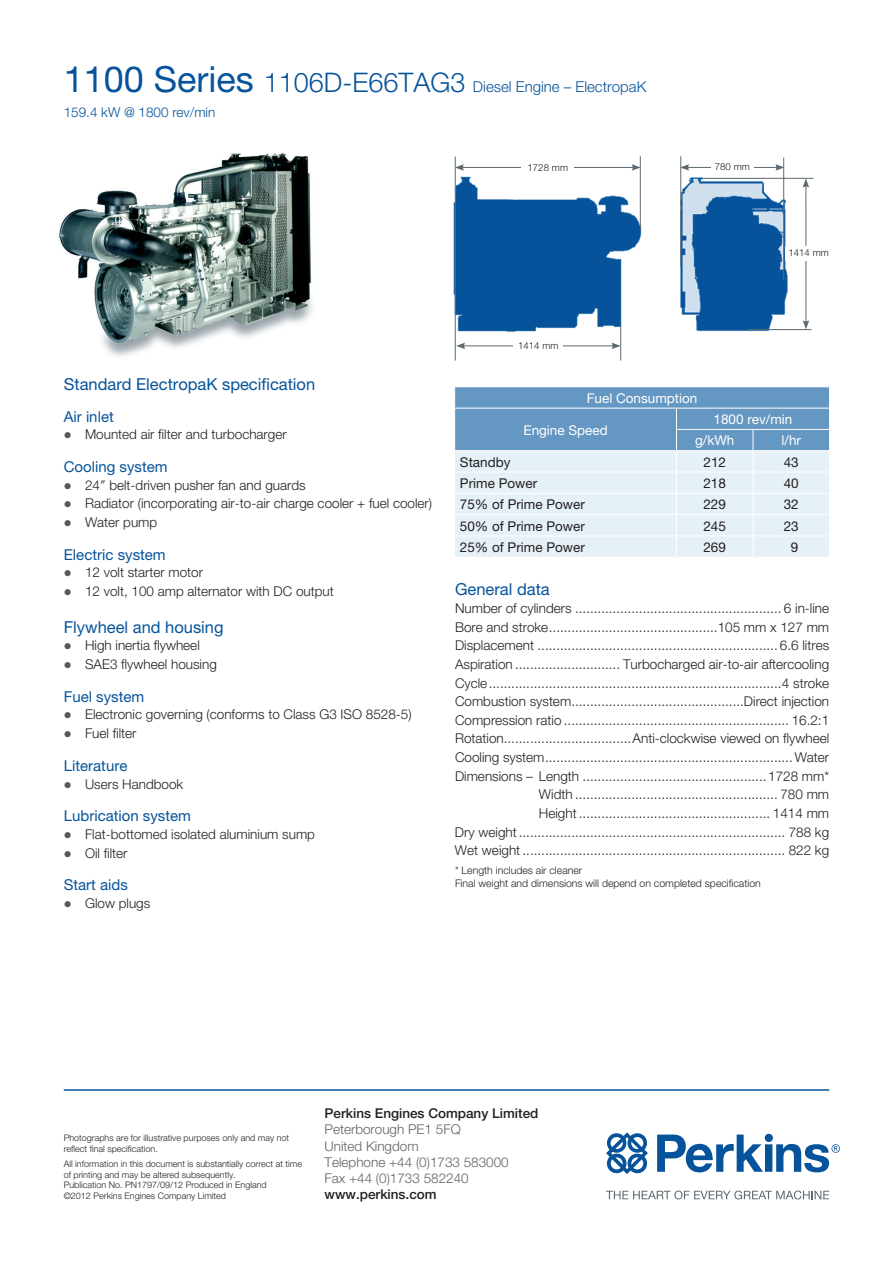
<style>
.page{position:relative;width:893px;height:1263px;background:#fff}
.page>*{position:absolute;margin:0;border:0;box-sizing:border-box;transform-origin:0 0}
.t1{font:16.5px "Helvetica Neue";color:#06539b}
.t2{font:15px "Helvetica Neue";color:#06539b}
.t3{font:300 15px "Helvetica Neue";color:#06539b}
.t4{font:300 13.5px/18.6px "Helvetica Neue";color:#231f20;text-align:right}
.t5{font:13.5px "Helvetica Neue";color:#231f20}
.t6{font:300 13.5px/16.2px "Helvetica Neue";color:#636366}
.t7{font:13.5px/21.3px "Helvetica Neue";color:#fff}
.t8{font:500 13.5px "Helvetica Neue";color:#231f20}
.t9{font:300 13.5px "Helvetica Neue";color:#06539b}
.t10{font:300 10.5px/12.6px "Helvetica Neue";color:#231f20}
.t11{font:300 9.6px "Helvetica Neue";color:#231f20}
.t12{font:300 9px/10.8px "Helvetica Neue";color:#231f20}
.s1{font-weight:400;font-size:36px}
.s2{font-size:27px}
.s3{color:#57585a}
</style>
<div class="page">
<svg style="left:606px;top:1190px;width:223px;height:9px"></svg>
<svg style="left:606px;top:1132px;width:42px;height:42px"></svg>
<svg style="left:657px;top:1134px;width:183px;height:38px"></svg>
<img style="left:58px;top:153px;width:255px;height:204px">
<hr style="left:64px;top:1089px;width:765px;height:2px;background:#06539b">
<svg style="left:454px;top:387px;width:376px;height:170px;background:#b9d0e4"></svg>
<img style="left:453px;top:173px;width:189px;height:179px">
<img style="left:680px;top:173px;width:117px;height:159px">
<hr style="left:462px;top:167px;width:172px;height:1px;background:#5d6a71">
<svg style="left:456px;top:164px;width:8px;height:7px"></svg>
<svg style="left:632px;top:164px;width:8px;height:7px"></svg>
<div style="left:522px;top:162px;width:52px;height:17px;background:#fff"></div>
<hr style="left:455px;top:156px;width:1px;height:205px;background:#5d6a71">
<hr style="left:640px;top:156px;width:1px;height:74px;background:#5d6a71">
<hr style="left:463px;top:346px;width:151px;height:1px;background:#5d6a71">
<svg style="left:456px;top:343px;width:9px;height:6px"></svg>
<svg style="left:612px;top:343px;width:8px;height:6px"></svg>
<hr style="left:748px;top:329px;width:63px;height:1px;background:#5d6a71">
<hr style="left:703px;top:178px;width:110px;height:1px;background:#5d6a71">
<hr style="left:680px;top:156px;width:1px;height:111px;background:#5d6a71">
<hr style="left:806px;top:185px;width:1px;height:138px;background:#5d6a71">
<svg style="left:803px;top:178px;width:6px;height:10px"></svg>
<svg style="left:803px;top:320px;width:6px;height:9px"></svg>
<div style="left:785px;top:247px;width:47px;height:14px;background:#fff"></div>
<hr style="left:783px;top:157px;width:1px;height:123px;background:#5d6a71">
<hr style="left:687px;top:167px;width:91px;height:1px;background:#5d6a71">
<svg style="left:680px;top:164px;width:9px;height:7px"></svg>
<svg style="left:775px;top:164px;width:9px;height:7px"></svg>
<div style="left:711px;top:161px;width:42px;height:13px;background:#fff"></div>
<div style="left:514px;top:341px;width:49px;height:17px;background:#fff"></div>
<hr style="left:620px;top:326px;width:1px;height:35px;background:#5d6a71">
<p class="t3" style="left:64px;top:78px;width:584px"><span class="s1">1100 Series</span> <span class="s2">1106D-E66TAG3</span> Diesel Engine – ElectropaK</p>
<p class="t9" style="left:64px;top:104px;width:153px">159.4 kW @ 1800 rev/min</p>
<p class="t11" style="left:528px;top:162px;width:42px">1728 mm</p>
<p class="t11" style="left:518px;top:339px;width:42px">1414 mm</p>
<p class="t11" style="left:715px;top:161px;width:37px">780 mm</p>
<p class="t11" style="left:788px;top:247px;width:42px">1414 mm</p>
<p class="t1" style="left:64px;top:374px;width:253px">Standard ElectropaK specification</p>
<p class="t2" style="left:64px;top:407px;width:51px">Air inlet</p>
<p class="t4" style="left:64px;top:425px;width:224px"><span class="s3">●</span> Mounted air filter and turbocharger</p>
<p class="t2" style="left:64px;top:458px;width:105px">Cooling system</p>
<p class="t4" style="left:64px;top:475px;width:243px"><span class="s3">●</span> 24 belt-driven pusher fan and guards</p>
<p class="t4" style="left:64px;top:494px;width:370px"><span class="s3">●</span> Radiator (incorporating air-to-air charge cooler + fuel cooler)</p>
<p class="t4" style="left:64px;top:512px;width:95px"><span class="s3">●</span> Water pump</p>
<p class="t2" style="left:64px;top:545px;width:103px">Electric system</p>
<p class="t4" style="left:64px;top:563px;width:141px"><span class="s3">●</span> 12 volt starter motor</p>
<p class="t4" style="left:64px;top:582px;width:272px"><span class="s3">●</span> 12 volt, 100 amp alternator with DC output</p>
<p class="t1" style="left:64px;top:617px;width:161px">Flywheel and housing</p>
<p class="t4" style="left:64px;top:636px;width:138px"><span class="s3">●</span> High inertia flywheel</p>
<p class="t4" style="left:64px;top:655px;width:155px"><span class="s3">●</span> SAE3 flywheel housing</p>
<p class="t2" style="left:64px;top:688px;width:82px">Fuel system</p>
<p class="t4" style="left:64px;top:705px;width:349px"><span class="s3">●</span> Electronic governing (conforms to Class G3 ISO 8528-5)</p>
<p class="t4" style="left:64px;top:724px;width:74px"><span class="s3">●</span> Fuel filter</p>
<p class="t2" style="left:64px;top:757px;width:65px">Literature</p>
<p class="t4" style="left:64px;top:774px;width:121px"><span class="s3">●</span> Users Handbook</p>
<p class="t2" style="left:64px;top:807px;width:129px">Lubrication system</p>
<p class="t4" style="left:64px;top:824px;width:253px"><span class="s3">●</span> Flat-bottomed isolated aluminium sump</p>
<p class="t4" style="left:64px;top:843px;width:65px"><span class="s3">●</span> Oil filter</p>
<p class="t2" style="left:64px;top:876px;width:66px">Start aids</p>
<p class="t4" style="left:64px;top:894px;width:88px"><span class="s3">●</span> Glow plugs</p>
<p class="t7" style="left:587px;top:387px;width:112px">Fuel Consumption</p>
<p class="t7" style="left:523px;top:419px;width:86px">Engine Speed</p>
<p class="t7" style="left:695px;top:408px;width:99px;text-indent:19px">1800 rev/min g/kWh</p>
<p class="t7" style="left:781px;top:430px;width:21px">l/hr</p>
<p class="t5" style="left:460px;top:454px;width:52px">Standby</p>
<p class="t5" style="left:703px;top:454px;width:24px">212</p>
<p class="t5" style="left:784px;top:454px;width:17px">43</p>
<p class="t5" style="left:460px;top:475px;width:79px">Prime Power</p>
<p class="t5" style="left:703px;top:475px;width:24px">218</p>
<p class="t5" style="left:784px;top:475px;width:17px">40</p>
<p class="t5" style="left:460px;top:496px;width:126px">75% of Prime Power</p>
<p class="t5" style="left:703px;top:496px;width:24px">229</p>
<p class="t5" style="left:784px;top:496px;width:17px">32</p>
<p class="t5" style="left:460px;top:518px;width:126px">50% of Prime Power</p>
<p class="t5" style="left:703px;top:518px;width:24px">245</p>
<p class="t5" style="left:784px;top:518px;width:17px">23</p>
<p class="t5" style="left:460px;top:539px;width:126px">25% of Prime Power</p>
<p class="t5" style="left:703px;top:539px;width:24px">269</p>
<p class="t5" style="left:791px;top:539px;width:9px">9</p>
<p class="t1" style="left:455px;top:580px;width:96px">General data</p>
<p class="t4" style="left:455px;top:599px;width:376px">Number of cylinders ....................................................... 6 in-line Bore and stroke.............................................105 mm x 127 mm Displacement ................................................................ 6.6 litres Aspiration ............................ Turbocharged air-to-air aftercooling Cycle..............................................................................4 stroke Combustion system..............................................Direct injection Compression ratio ............................................................ 16.2:1<br>Rotation..................................Anti-clockwise viewed on flywheel Cooling system..................................................................Water Dimensions – Length .................................................1728 mm* Width ...................................................... 780 mm<br>Height ................................................... 1414 mm<br>Dry weight ....................................................................... 788 kg Wet weight ...................................................................... 822 kg</p>
<p class="t10" style="left:455px;top:864px;width:307px">* Length includes air cleaner<br>Final weight and dimensions will depend on completed specification</p>
<p class="t12" style="left:64px;top:1132px;width:227px">Photographs are for illustrative purposes only and may not reflect final specification.</p>
<p class="t12" style="left:64px;top:1158px;width:240px">All information in this document is substantially correct at time of printing and may be altered subsequently.<br>Publication No. PN1797/09/12 Produced in England<br>©2012 Perkins Engines Company Limited</p>
<p class="t8" style="left:325px;top:1105px;width:215px">Perkins Engines Company Limited</p>
<p class="t6" style="left:325px;top:1121px;width:186px">Peterborough PE1 5FQ<br>United Kingdom<br>Telephone +44 (0)1733 583000<br>Fax +44 (0)1733 582240</p>
<p class="t8" style="left:325px;top:1186px;width:114px">www.perkins.com</p>
</div>
